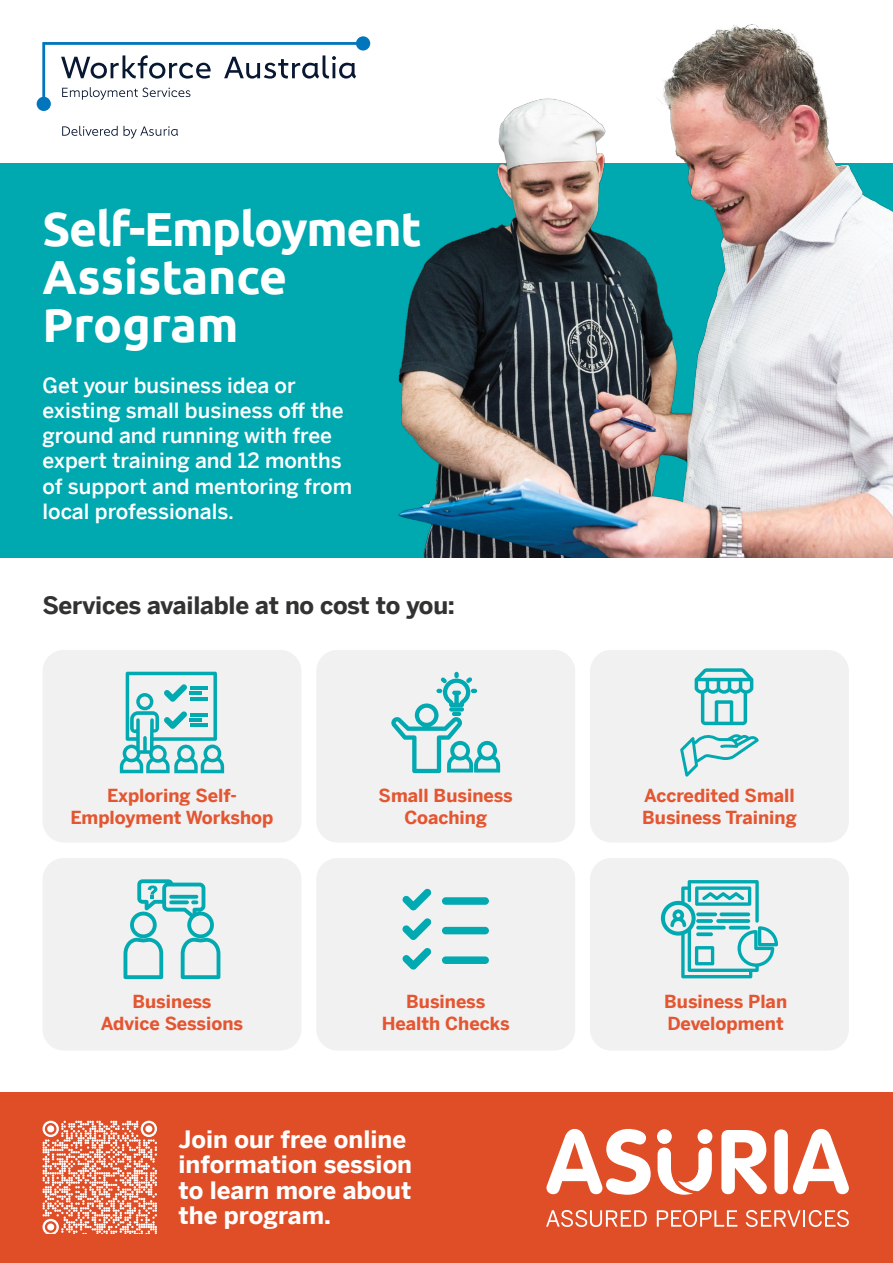
<style>
.page{position:relative;width:893px;height:1263px;background:#fff}
.page>*{position:absolute;margin:0;border:0;box-sizing:border-box;transform-origin:0 0}
.t1{font:700 48px/48px "Ubuntu";letter-spacing:-.02em;color:#fff}
.t2{font:700 24px/25.5px "Benton Sans";color:#fff}
.t3{font:700 24px "Benton Sans";letter-spacing:-.01em;color:#323231}
.t4{font:500 21px/25.2px "Benton Sans";color:#fff}
.t5{font:700 18px/21.6px "Benton Sans";color:#e35631;text-align:center}
</style>
<div class="page">
<svg style="left:37px;top:36px;width:333px;height:75px"></svg>
<svg style="left:62px;top:126px;width:56px;height:10px"></svg>
<svg style="left:124px;top:126px;width:54px;height:13px"></svg>
<div style="left:0;top:1093px;width:893px;height:170px;background:#df4e26"></div>
<svg style="left:546px;top:1210px;width:101px;height:17px"></svg>
<svg style="left:657px;top:1210px;width:80px;height:17px"></svg>
<svg style="left:746px;top:1210px;width:103px;height:17px"></svg>
<svg style="left:546px;top:1129px;width:105px;height:66px"></svg>
<svg style="left:721px;top:1130px;width:46px;height:64px"></svg>
<div style="left:774px;top:1129px;width:14px;height:65px;background:#fff;border-radius:7px"></div>
<svg style="left:793px;top:1129px;width:56px;height:65px"></svg>
<div style="left:698px;top:1129px;width:14px;height:15px;background:#fff;border-radius:50%"></div>
<div style="left:657px;top:1129px;width:15px;height:15px;background:#fff;border-radius:50%"></div>
<svg style="left:658px;top:1147px;width:54px;height:48px"></svg>
<div style="left:0;top:164px;width:893px;height:394px;background:#00a8b0"></div>
<img style="left:372px;top:24px;width:521px;height:534px">
<div style="left:43px;top:858px;width:258px;height:192px;background:#f1f1f2;border-radius:21px"></div>
<div style="left:43px;top:650px;width:258px;height:192px;background:#f1f1f2;border-radius:21px"></div>
<div style="left:316px;top:858px;width:259px;height:192px;background:#f1f1f2;border-radius:21px"></div>
<div style="left:316px;top:650px;width:259px;height:192px;background:#f1f1f2;border-radius:21px"></div>
<div style="left:590px;top:858px;width:259px;height:192px;background:#f1f1f2;border-radius:21px"></div>
<div style="left:590px;top:650px;width:259px;height:192px;background:#f1f1f2;border-radius:21px"></div>
<svg style="left:120px;top:672px;width:104px;height:101px"></svg>
<svg style="left:124px;top:879px;width:96px;height:100px"></svg>
<div style="left:442px;top:927px;width:47px;height:7px;background:#01a9b1;border-radius:4px"></div>
<div style="left:442px;top:956px;width:47px;height:8px;background:#01a9b1;border-radius:4px"></div>
<div style="left:442px;top:897px;width:47px;height:8px;background:#01a9b1;border-radius:4px"></div>
<svg style="left:402px;top:918px;width:30px;height:22px"></svg>
<svg style="left:402px;top:948px;width:29px;height:21px"></svg>
<svg style="left:402px;top:889px;width:29px;height:21px"></svg>
<svg style="left:391px;top:672px;width:109px;height:101px"></svg>
<svg style="left:695px;top:668px;width:58px;height:57px"></svg>
<svg style="left:680px;top:734px;width:79px;height:43px"></svg>
<svg style="left:661px;top:880px;width:117px;height:98px"></svg>
<svg style="left:43px;top:1121px;width:114px;height:113px"></svg>
<div style="left:47px;top:1223px;width:7px;height:7px;background:#fff;border-radius:50%"></div>
<h1 class="t1" style="left:43px;top:204px;width:381px">Self-Employment<br>Assistance<br>Program</h1>
<p class="t4" style="left:43px;top:370px;width:311px">Get your business idea or existing small business off the ground and running with free expert training and 12 months of support and mentoring from local professionals.</p>
<h2 class="t3" style="left:43px;top:584px;width:414px">Services available at no cost to you:</h2>
<p class="t5" style="left:70px;top:783px;width:205px">Exploring Self-<br>Employment Workshop</p>
<p class="t5" style="left:101px;top:989px;width:144px">Business<br>Advice Sessions</p>
<p class="t5" style="left:379px;top:783px;width:136px">Small Business<br>Coaching</p>
<p class="t5" style="left:382px;top:989px;width:129px">Business<br>Health Checks</p>
<h2 class="t2" style="left:179px;top:1123px;width:235px">Join our free online information session to learn more about the program.</h2>
<p class="t5" style="left:642px;top:783px;width:156px;text-align:left">Accredited Small<br>Business Training</p>
<p class="t5" style="left:664px;top:989px;width:125px;text-align:left">Business Plan<br>Development</p>
</div>
